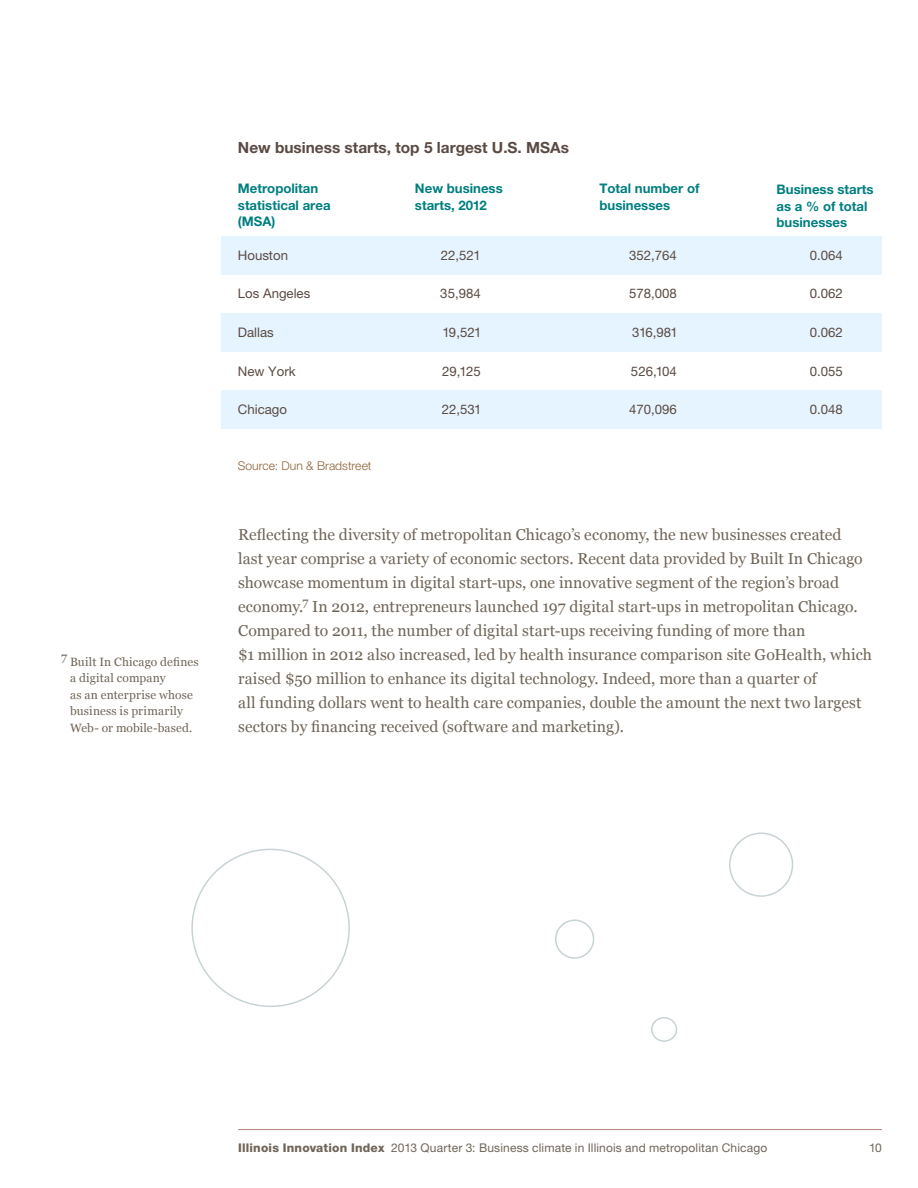
<style>
.page{position:relative;width:918px;height:1188px;background:#fff}
.page>*{position:absolute;margin:0;border:0;box-sizing:border-box;transform-origin:0 0}
.t1{font:15.75px/24px "Georgia";letter-spacing:.005em;color:#706457}
.t2{font:700 15.45px "Helvetica Neue LT Std";color:#5a4a42}
.t3{font:13.2px "Helvetica Neue LT Std";color:#5a4a42}
.t4{font:700 13.2px/16.5px "Helvetica Neue LT Std";color:#007e7f}
.t5{font:300 12.15px "Helvetica Neue LT Std";color:#8c6239}
.t6{font:12px/16.5px "Georgia";letter-spacing:.01em;color:#706457}
.t7{font:12px "Helvetica Neue LT Std";letter-spacing:.015em;color:#706457}
.s1{font-weight:800}
</style>
<div class="page">
<hr style="left:238px;top:1129px;width:644px;height:1px;background:#af8273">
<div style="left:221px;top:236px;width:661px;height:39px;background:#e6f4ff"></div>
<div style="left:221px;top:313px;width:661px;height:39px;background:#e6f4ff"></div>
<div style="left:221px;top:390px;width:661px;height:39px;background:#e6f4ff"></div>
<div style="left:555px;top:920px;width:39px;height:39px;border:2px solid #c8d3d5;border-radius:50%"></div>
<div style="left:729px;top:832px;width:64px;height:65px;border:2px solid #c8d3d5;border-radius:50%"></div>
<div style="left:651px;top:1017px;width:26px;height:25px;border:2px solid #c8d3d5;border-radius:50%"></div>
<p class="t6" style="left:70px;top:654px;width:130px;text-indent:-9px">7 Built In Chicago defines a digital company<br>as an enterprise whose business is primarily<br>Web- or mobile-based.</p>
<p class="t2" style="left:238px;top:138px;width:333px">New business starts, top 5 largest U.S. MSAs</p>
<p class="t4" style="left:238px;top:180px;width:94px">Metropolitan statistical area (MSA)</p>
<p class="t4" style="left:415px;top:180px;width:89px">New business starts, 2012</p>
<p class="t4" style="left:599px;top:180px;width:102px">Total number of businesses</p>
<p class="t4" style="left:777px;top:181px;width:99px">Business starts as a % of total businesses</p>
<p class="t3" style="left:238px;top:247px;width:52px">Houston</p>
<p class="t3" style="left:441px;top:247px;width:42px">22,521</p>
<p class="t3" style="left:629px;top:247px;width:49px">352,764</p>
<p class="t3" style="left:810px;top:247px;width:35px">0.064</p>
<p class="t3" style="left:238px;top:286px;width:74px">Los Angeles</p>
<p class="t3" style="left:440px;top:286px;width:42px">35,984</p>
<p class="t3" style="left:629px;top:286px;width:49px">578,008</p>
<p class="t3" style="left:810px;top:286px;width:35px">0.062</p>
<p class="t3" style="left:238px;top:324px;width:37px">Dallas</p>
<p class="t3" style="left:443px;top:324px;width:40px">19,521</p>
<p class="t3" style="left:632px;top:324px;width:47px">316,981</p>
<p class="t3" style="left:810px;top:324px;width:35px">0.062</p>
<p class="t3" style="left:238px;top:363px;width:59px">New York</p>
<p class="t3" style="left:442px;top:363px;width:40px">29,125</p>
<p class="t3" style="left:631px;top:363px;width:47px">526,104</p>
<p class="t3" style="left:810px;top:363px;width:35px">0.055</p>
<p class="t3" style="left:238px;top:402px;width:51px">Chicago</p>
<p class="t3" style="left:442px;top:402px;width:41px">22,531</p>
<p class="t3" style="left:629px;top:402px;width:49px">470,096</p>
<p class="t3" style="left:810px;top:402px;width:35px">0.048</p>
<p class="t5" style="left:238px;top:459px;width:135px">Source: Dun &amp; Bradstreet</p>
<p class="t1" style="left:238px;top:522px;width:635px">Reflecting the diversity of metropolitan Chicago’s economy, the new businesses created<br>last year comprise a variety of economic sectors. Recent data provided by Built In Chicago showcase momentum in digital start-ups, one innovative segment of the region’s broad economy.<sup>7</sup> In 2012, entrepreneurs launched 197 digital start-ups in metropolitan Chicago.<br>Compared to 2011, the number of digital start-ups receiving funding of more than<br>$1 million in 2012 also increased, led by health insurance comparison site GoHealth, which raised $50 million to enhance its digital technology. Indeed, more than a quarter of<br>all funding dollars went to health care companies, double the amount the next two largest sectors by financing received (software and marketing).</p>
<p class="t7" style="left:238px;top:1140px;width:531px"><span class="s1">Illinois Innovation Index</span> 2013 Quarter 3: Business climate in Illinois and metropolitan Chicago</p>
<p class="t7" style="left:869px;top:1140px;width:14px">10</p>
</div>
